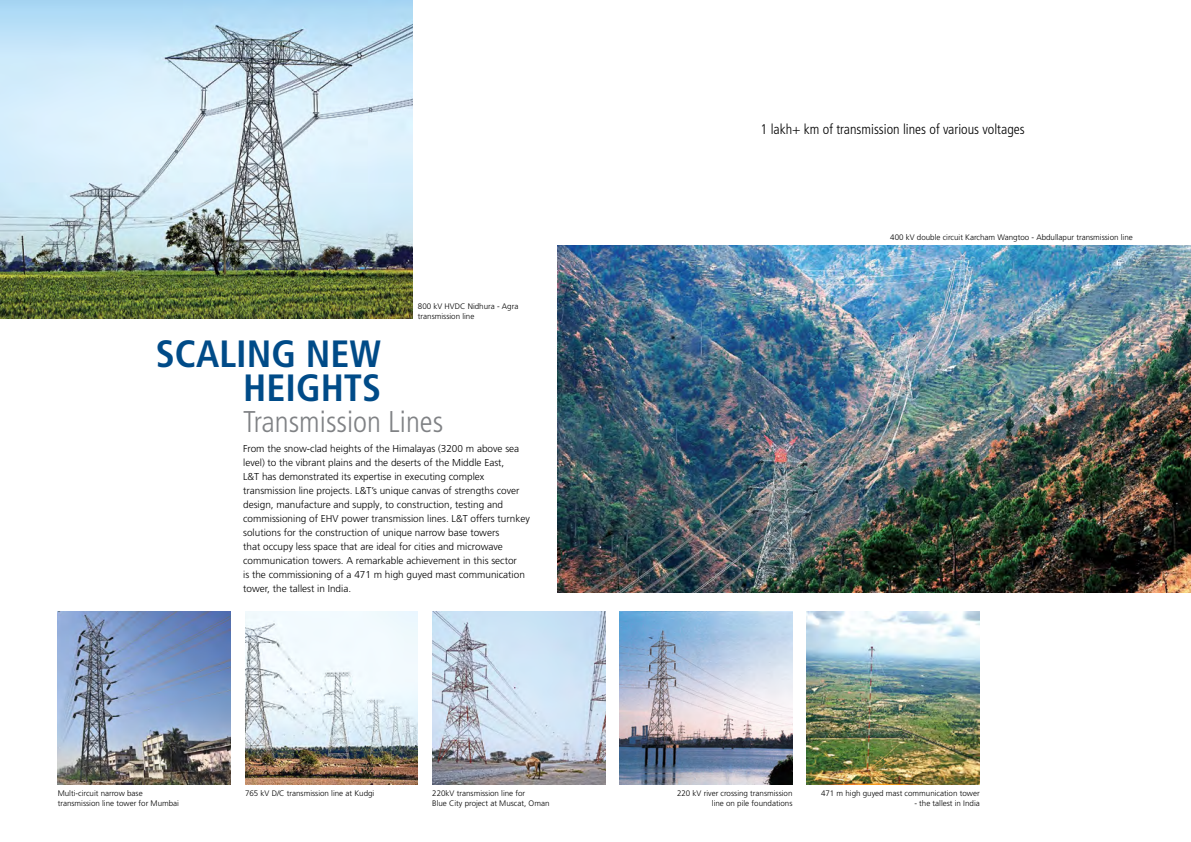
<style>
.page{position:relative;width:1191px;height:842px;background:#fff}
.page>*{position:absolute;margin:0;border:0;box-sizing:border-box;transform-origin:0 0}
.t1{font:700 condensed 38px/33.6px "Frutiger LT Pro";color:#004b88;text-align:right}
.t2{font:300 condensed 30px "Frutiger LT Pro";color:#808285}
.t3{font:300 condensed 14px "Frutiger LT Pro";color:#000}
.t4{font:300 10px/14px "Frutiger LT Pro";color:#000}
.t5{font:300 8px/9.6px "Frutiger LT Pro";color:#000}
</style>
<div class="page">
<img style="left:58px;top:611px;width:172px;height:173px">
<img style="left:245px;top:611px;width:173px;height:173px">
<img style="left:432px;top:611px;width:173px;height:173px">
<img style="left:619px;top:611px;width:173px;height:173px">
<img style="left:807px;top:611px;width:172px;height:173px">
<img style="left:557px;top:245px;width:634px;height:347px">
<img style="left:0;top:0;width:412px;height:319px">
<h3 class="t3" style="left:760px;top:121px;width:266px">1 lakh+ km of transmission lines of various voltages</h3>
<h1 class="t1" style="left:156px;top:337px;width:227px">SCALING NEW<br>HEIGHTS</h1>
<p class="t5" style="left:418px;top:302px;width:102px">800 kV HVDC Nidhura - Agra transmission line</p>
<h2 class="t2" style="left:243px;top:404px;width:202px">Transmission Lines</h2>
<p class="t4" style="left:243px;top:441px;width:288px">From the snow-clad heights of the Himalayas (3200 m above sea level) to the vibrant plains and the deserts of the Middle East,<br>L&amp;T has demonstrated its expertise in executing complex transmission line projects. L&amp;T’s unique canvas of strengths cover design, manufacture and supply, to construction, testing and commissioning of EHV power transmission lines. L&amp;T offers turnkey solutions for the construction of unique narrow base towers<br>that occupy less space that are ideal for cities and microwave communication towers. A remarkable achievement in this sector<br>is the commissioning of a 471 m high guyed mast communication tower, the tallest in India.</p>
<p class="t5" style="left:890px;top:232px;width:244px">400 kV double circuit Karcham Wangtoo - Abdullapur transmission line</p>
<p class="t5" style="left:58px;top:789px;width:123px">Multi-circuit narrow base transmission line tower for Mumbai</p>
<p class="t5" style="left:245px;top:789px;width:131px">765 kV D/C transmission line at Kudgi</p>
<p class="t5" style="left:432px;top:789px;width:119px">220kV transmission line for<br>Blue City project at Muscat, Oman</p>
<p class="t5" style="left:677px;top:789px;width:117px;text-align:right">220 kV river crossing transmission line on pile foundations</p>
<p class="t5" style="left:821px;top:789px;width:160px">471 m high guyed mast communication tower</p>
<p class="t5" style="left:914px;top:798px;width:67px">- the tallest in India</p>
</div>
